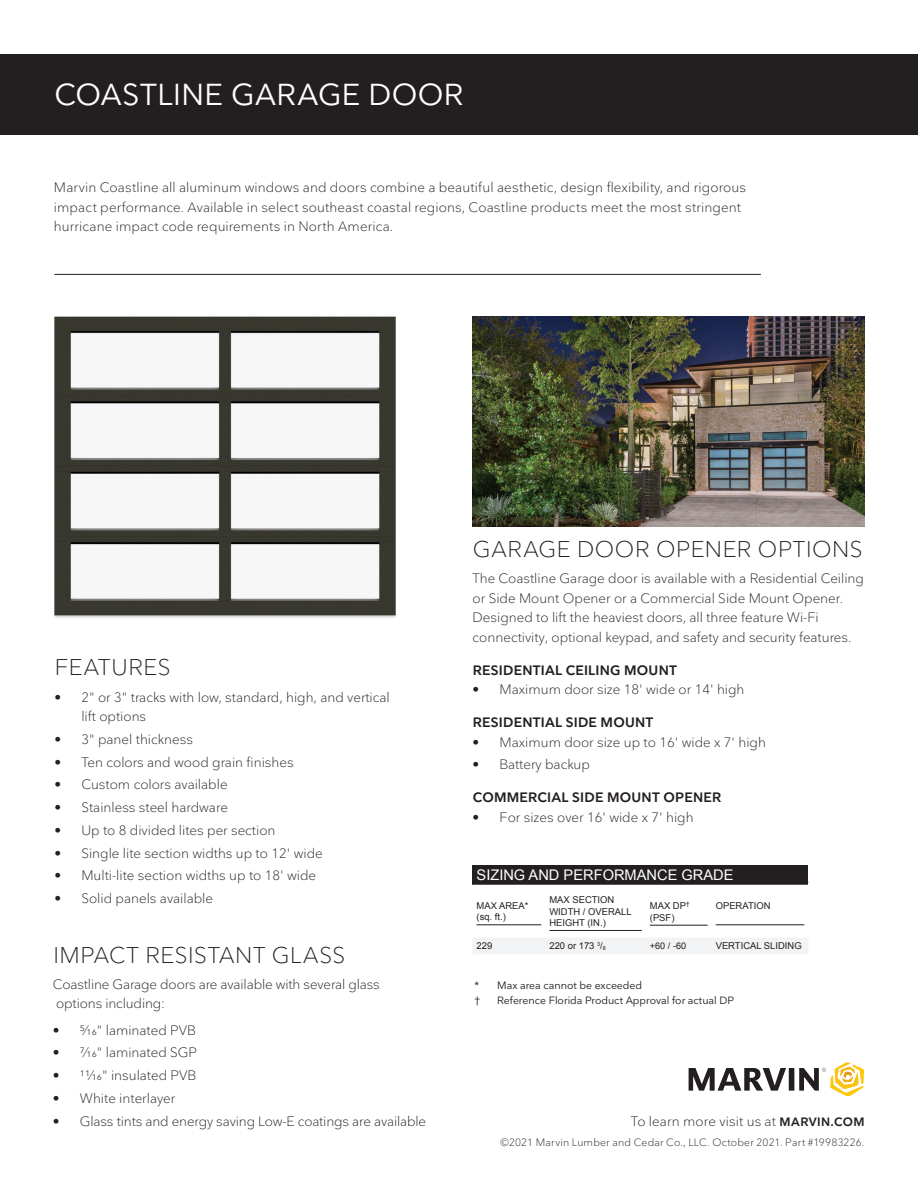
<style>
.page{position:relative;width:918px;height:1188px;background:#fff}
.page>*{position:absolute;margin:0;border:0;box-sizing:border-box;transform-origin:0 0}
.header__section__20{font:30px "Nationale";letter-spacing:.015em;color:#fff}
.header__category__15{font:300 22.5px "Nationale";letter-spacing:.025em;color:#231f20}
.UPC_Impact_Chart_Tit{font:14.7px "Arial";color:#fff}
.footer__6_9__reg{font:300 13.5px/19.5px "Nationale";color:#231f20}
.t1{font:600 13.5px "Nationale";letter-spacing:.015em;color:#231f20}
.Notes_Copy{font:10.5px/15px "Nationale";color:#231f20}
.footer__6_9__reg-2{font:300 10.5px "Nationale";letter-spacing:.015em;color:#231f20}
.UPC_Impact_Table_Col{font:9.45px/11.2px "Arial";color:#231f20}
.Data{font:9.45px "Arial";color:#231f20}
.Data-2{font:9.15px "Arial";color:#231f20}
.s1{font-size:5.55px}
.s2{font-weight:600;font-size:12px}
</style>
<div class="page">
<hr style="left:54px;top:274px;width:707px;height:1px;background:#231f20">
<svg style="left:689px;top:1062px;width:175px;height:34px"></svg>
<div style="left:0;top:54px;width:918px;height:81px;background:#231f20"></div>
<img style="left:54px;top:316px;width:342px;height:302px">
<img style="left:473px;top:316px;width:391px;height:210px">
<div style="left:472px;top:865px;width:336px;height:20px;background:#231f20"></div>
<svg style="left:473px;top:924px;width:335px;height:30px"></svg>
<hr style="left:477px;top:924px;width:64px;height:1px;background:#231f20">
<hr style="left:549px;top:930px;width:93px;height:1px;background:#231f20">
<hr style="left:650px;top:925px;width:58px;height:1px;background:#231f20">
<hr style="left:716px;top:924px;width:88px;height:1px;background:#231f20">
<p class="header__section__20" style="left:54px;top:76px;width:411px">COASTLINE GARAGE DOOR</p>
<p class="footer__6_9__reg" style="left:54px;top:178px;width:694px">Marvin Coastline all aluminum windows and doors combine a beautiful aesthetic, design flexibility, and rigorous impact performance. Available in select southeast coastal regions, Coastline products meet the most stringent hurricane impact code requirements in North America.</p>
<p class="header__category__15" style="left:55px;top:653px;width:118px">FEATURES</p>
<p class="footer__6_9__reg" style="left:81px;top:687px;width:310px;text-indent:-27px">• 2" or 3" tracks with low, standard, high, and vertical lift options</p>
<p class="footer__6_9__reg" style="left:54px;top:729px;width:140px">• 3" panel thickness</p>
<p class="footer__6_9__reg" style="left:54px;top:752px;width:241px">• Ten colors and wood grain finishes</p>
<p class="footer__6_9__reg" style="left:54px;top:775px;width:175px">• Custom colors available</p>
<p class="footer__6_9__reg" style="left:54px;top:797px;width:175px">• Stainless steel hardware</p>
<p class="footer__6_9__reg" style="left:54px;top:820px;width:223px">• Up to 8 divided lites per section</p>
<p class="footer__6_9__reg" style="left:54px;top:843px;width:270px">• Single lite section widths up to 12' wide</p>
<p class="footer__6_9__reg" style="left:54px;top:866px;width:263px">• Multi-lite section widths up to 18' wide</p>
<p class="footer__6_9__reg" style="left:54px;top:888px;width:160px">• Solid panels available</p>
<p class="header__category__15" style="left:53px;top:941px;width:294px">IMPACT RESISTANT GLASS</p>
<p class="footer__6_9__reg" style="left:53px;top:974px;width:328px">Coastline Garage doors are available with several glass options including:</p>
<p class="footer__6_9__reg" style="left:53px;top:1020px;width:145px">• 5/16" laminated PVB</p>
<p class="footer__6_9__reg" style="left:53px;top:1043px;width:146px">• 7/16" laminated SGP</p>
<p class="footer__6_9__reg" style="left:53px;top:1065px;width:145px">• 11/16" insulated PVB</p>
<p class="footer__6_9__reg" style="left:53px;top:1088px;width:124px">• White interlayer</p>
<p class="footer__6_9__reg" style="left:53px;top:1111px;width:375px">• Glass tints and energy saving Low-E coatings are available</p>
<p class="header__category__15" style="left:473px;top:535px;width:391px">GARAGE DOOR OPENER OPTIONS</p>
<p class="footer__6_9__reg" style="left:473px;top:568px;width:393px">The Coastline Garage door is available with a Residential Ceiling or Side Mount Opener or a Commercial Side Mount Opener.<br>Designed to lift the heaviest doors, all three feature Wi-Fi connectivity, optional keypad, and safety and security features.</p>
<p class="t1" style="left:473px;top:661px;width:206px">RESIDENTIAL CEILING MOUNT</p>
<p class="footer__6_9__reg" style="left:473px;top:679px;width:273px">• Maximum door size 18' wide or 14' high</p>
<p class="t1" style="left:473px;top:714px;width:182px">RESIDENTIAL SIDE MOUNT</p>
<p class="footer__6_9__reg" style="left:473px;top:732px;width:295px">• Maximum door size up to 16' wide x 7' high</p>
<p class="footer__6_9__reg" style="left:473px;top:755px;width:119px">• Battery backup</p>
<p class="t1" style="left:473px;top:789px;width:250px">COMMERCIAL SIDE MOUNT OPENER</p>
<p class="footer__6_9__reg" style="left:473px;top:807px;width:223px">• For sizes over 16' wide x 7' high</p>
<p class="UPC_Impact_Chart_Tit" style="left:477px;top:865px;width:259px">SIZING AND PERFORMANCE GRADE</p>
<p class="UPC_Impact_Table_Col" style="left:477px;top:900px;width:53px">MAX AREA* (sq. ft.)</p>
<p class="UPC_Impact_Table_Col" style="left:549px;top:894px;width:84px">MAX SECTION<br>WIDTH / OVERALL<br>HEIGHT (IN.)</p>
<p class="UPC_Impact_Table_Col" style="left:650px;top:900px;width:41px">MAX DP<sup>† </sup>(PSF)</p>
<p class="UPC_Impact_Table_Col" style="left:716px;top:900px;width:56px">OPERATION</p>
<p class="Data" style="left:477px;top:940px;width:17px">229</p>
<p class="Data" style="left:549px;top:940px;width:58px">220 or 173 <sup>3</sup>/<span class="s1">8</span></p>
<p class="Data-2" style="left:650px;top:940px;width:38px">+60 / -60</p>
<p class="Data" style="left:716px;top:940px;width:87px">VERTICAL SLIDING</p>
<p class="Notes_Copy" style="left:474px;top:977px;width:169px">* Max area cannot be exceeded †</p>
<p class="Notes_Copy" style="left:497px;top:992px;width:239px">Reference Florida Product Approval for actual DP</p>
<p class="footer__6_9__reg" style="left:631px;top:1111px;width:235px">To learn more visit us at <span class="s2">MARVIN.COM</span></p>
<p class="footer__6_9__reg-2" style="left:501px;top:1136px;width:365px">©2021 Marvin Lumber and Cedar Co., LLC. October 2021. Part #19983226.</p>
</div>
